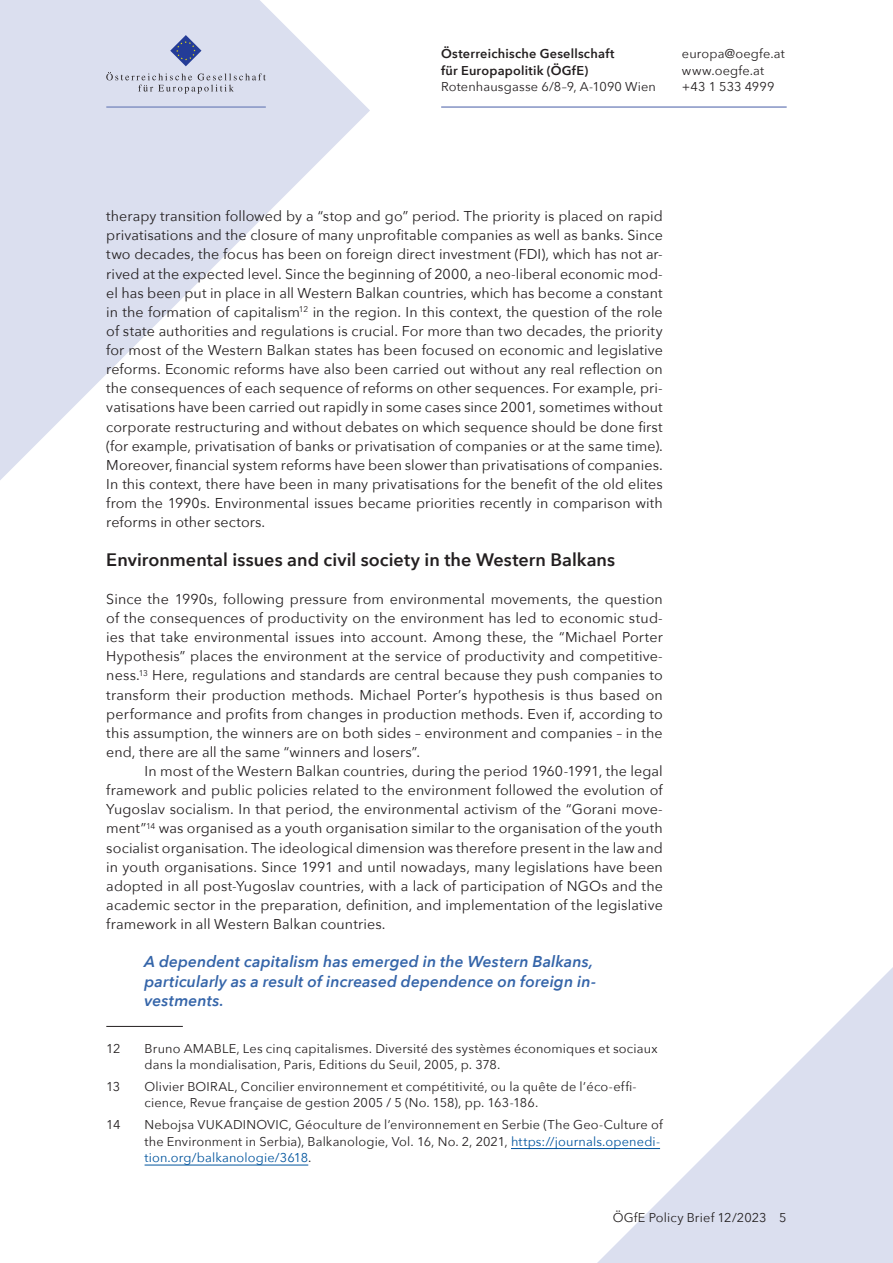
<style>
.page{position:relative;width:893px;height:1263px;background:#fff}
.page>*{position:absolute;margin:0;border:0;box-sizing:border-box;transform-origin:0 0}
.Überschrift_3{font:600 18px "Avenir Next";color:#231f20}
.Zitat{font:italic 600 15.75px/19.2px "Avenir Next";letter-spacing:.005em;color:#3565a9}
.p_einzug{font:14.25px/19.2px "Avenir Next";letter-spacing:.005em;color:#231f20;text-align:justify}
.p{font:14.25px/19.2px "Avenir Next";letter-spacing:.005em;color:#231f20;text-align:justify}
.Fußnoten{font:12.75px/16.5px "Avenir Next";letter-spacing:.01em;color:#231f20}
.p-2{font:12.75px "Avenir Next";letter-spacing:.015em;color:#231f20}
.p-3{font:600 12.75px/16.5px "Avenir Next";letter-spacing:.02em;color:#231f20}
.p_Pagina{font:12.75px "Avenir Next";letter-spacing:.01em;color:#231f20}
.s1{color:#01549d}
</style>
<div class="page">
<svg style="left:0;top:0;width:370px;height:480px;fill:#dbdfef"></svg>
<svg style="left:597px;top:967px;width:296px;height:296px"></svg>
<hr style="left:441px;top:106px;width:346px;height:2px;background:#8493c4">
<hr style="left:106px;top:106px;width:160px;height:2px;background:#8493c4">
<svg style="left:170px;top:35px;width:31px;height:31px"></svg>
<svg style="left:106px;top:72px;width:160px;height:22px;background:#c9cddb"></svg>
<hr style="left:106px;top:1026px;width:77px;height:1px;background:#231f20">
<hr style="left:511px;top:1148px;width:149px;height:1px;background:#01549d">
<hr style="left:145px;top:1165px;width:163px;height:1px;background:#01549d">
<p class="p-3" style="left:441px;top:45px;width:175px">Österreichische Gesellschaft für Europapolitik (ÖGfE)</p>
<p class="p-2" style="left:441px;top:76px;width:216px">Rotenhausgasse 6/8–9, A-1090 Wien</p>
<p class="p-2" style="left:682px;top:43px;width:104px">europa@oegfe.at</p>
<p class="p-2" style="left:682px;top:60px;width:84px">www.oegfe.at</p>
<p class="p-2" style="left:682px;top:76px;width:94px">+43 1 533 4999</p>
<p class="p_einzug" style="left:106px;top:206px;width:558px">therapy transition followed by a “stop and go” period. The priority is placed on rapid privatisations and the closure of many unprofitable companies as well as banks. Since two decades, the focus has been on foreign direct investment (FDI), which has not ar&shy;rived at the expected level. Since the beginning of 2000, a neo-liberal economic mod&shy;el has been put in place in all Western Balkan countries, which has become a constant in the formation of capitalism<sup>12</sup> in the region. In this context, the question of the role of state authorities and regulations is crucial. For more than two decades, the priority for most of the Western Balkan states has been focused on economic and legislative reforms. Economic reforms have also been carried out without any real reflection on the consequences of each sequence of reforms on other sequences. For example, pri&shy;vatisations have been carried out rapidly in some cases since 2001, sometimes without corporate restructuring and without debates on which sequence should be done first (for example, privatisation of banks or privatisation of companies or at the same time).<br>Moreover, financial system reforms have been slower than privatisations of companies.<br>In this context, there have been in many privatisations for the benefit of the old elites from the 1990s. Environmental issues became priorities recently in comparison with reforms in other sectors.</p>
<p class="Überschrift_3" style="left:106px;top:544px;width:510px">Environmental issues and civil society in the Western Balkans</p>
<p class="p" style="left:106px;top:589px;width:558px">Since the 1990s, following pressure from environmental movements, the question of the consequences of productivity on the environment has led to economic stud&shy;ies that take environmental issues into account. Among these, the “Michael Porter Hypothesis” places the environment at the service of productivity and competitive&shy;ness.<sup>13</sup> Here, regulations and standards are central because they push companies to transform their production methods. Michael Porter’s hypothesis is thus based on performance and profits from changes in production methods. Even if, according to this assumption, the winners are on both sides – environment and companies – in the end, there are all the same “winners and losers”.</p>
<p class="p_einzug" style="left:106px;top:761px;width:558px;text-indent:38px">In most of the Western Balkan countries, during the period 1960-1991, the legal framework and public policies related to the environment followed the evolution of Yugoslav socialism. In that period, the environmental activism of the “Gorani move&shy;ment”<sup>14</sup> was organised as a youth organisation similar to the organisation of the youth socialist organisation. The ideological dimension was therefore present in the law and in youth organisations. Since 1991 and until nowadays, many legislations have been adopted in all post-Yugoslav countries, with a lack of participation of NGOs and the academic sector in the preparation, definition, and implementation of the legislative framework in all Western Balkan countries.</p>
<p class="Zitat" style="left:145px;top:952px;width:453px">A dependent capitalism has emerged in the Western Balkans, particularly as a result of increased dependence on foreign in&shy;vestments.</p>
<p class="Fußnoten" style="left:106px;top:1039px;width:16px">12</p>
<p class="Fußnoten" style="left:145px;top:1039px;width:514px">Bruno AMABLE, Les cinq capitalismes. Diversité des systèmes économiques et sociaux dans la mondialisation, Paris, Editions du Seuil, 2005, p. 378.</p>
<p class="Fußnoten" style="left:106px;top:1077px;width:16px">13</p>
<p class="Fußnoten" style="left:145px;top:1077px;width:493px">Olivier BOIRAL, Concilier environnement et compétitivité, ou la quête de l’éco-effi&shy;cience, Revue française de gestion 2005 / 5 (No. 158), pp. 163-186.</p>
<p class="Fußnoten" style="left:106px;top:1116px;width:16px">14</p>
<p class="Fußnoten" style="left:145px;top:1116px;width:520px">Nebojsa VUKADINOVIC, Géoculture de l’environnement en Serbie (The Geo-Culture of the Environment in Serbia), Balkanologie, Vol. 16, No. 2, 2021, <span class="s1">https://journals.openedi&shy;tion.org/balkanologie/3618</span>.</p>
<p class="p_Pagina" style="left:613px;top:1206px;width:175px">ÖGfE Policy Brief 12/2023 5</p>
</div>
